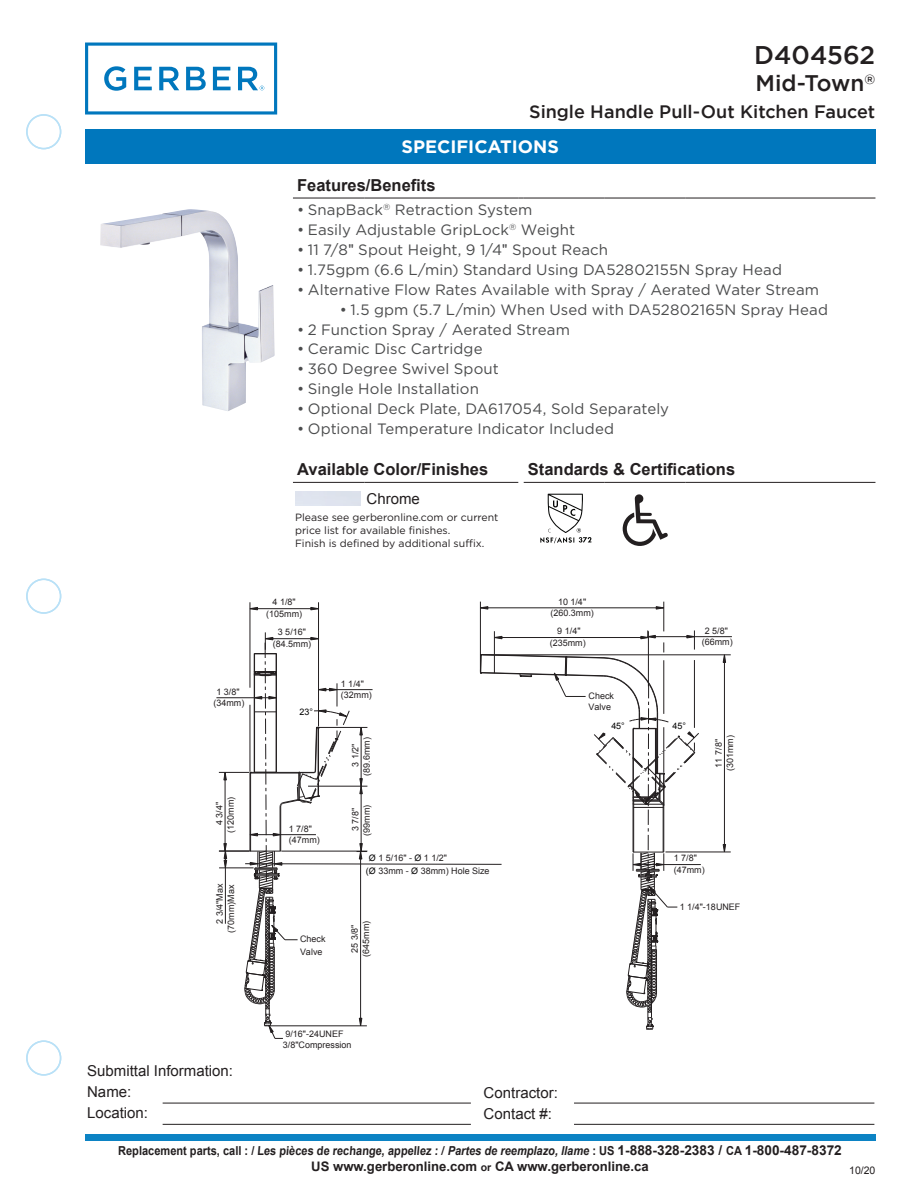
<style>
.page{position:relative;width:918px;height:1188px;background:#fff}
.page>*{position:absolute;margin:0;border:0;box-sizing:border-box;transform-origin:0 0}
.D_title_headline_new{font:500 25.5px "Gotham";color:#231f20}
.D_title_description{font:500 22.5px "Gotham";letter-spacing:-.01em;color:#231f20}
.D_title_description-2{font:500 18px "Gotham";color:#231f20}
.t1{font:700 18px "Gotham";color:#fff}
.t2{font:700 16.5px "Arial";color:#231f20}
.t3{font:15px "Gotham";letter-spacing:.005em;color:#4b4c4d}
.t4{font:15px/21.3px "Arial";color:#231f20}
.t5{font:700 13.2px "Arial";color:#231f20}
.t6{font:700 12.3px "Arial";color:#231f20;scale:.89 1}
.inner_page_Maintenan{font:10.5px/12.6px "Gotham";color:#231f20}
.t7{font:10.5px "Arial";color:#231f20}
.t8{font:9px/11.2px "Arial";letter-spacing:.005em;color:#231f20;text-align:center}
.t9{font:9px "Arial";color:#030303}
.s1{font-family:"Arial"}
.s2{color:#030303}
.s3{font-style:italic}
.s4{font-size:13.65px}
.s5{font-size:10.5px}
</style>
<div class="page">
<div style="left:26px;top:114px;width:35px;height:35px;border:2px solid #b9e1f7;border-radius:50%"></div>
<div style="left:26px;top:1040px;width:35px;height:36px;border:2px solid #b9e1f7;border-radius:50%"></div>
<div style="left:26px;top:579px;width:35px;height:35px;border:2px solid #b9e1f7;border-radius:50%"></div>
<div style="left:85px;top:1135px;width:790px;height:6px;background:#0c83c4"></div>
<svg style="left:85px;top:43px;width:192px;height:72px"></svg>
<hr style="left:163px;top:1103px;width:308px;height:1px;background:#231f20">
<hr style="left:574px;top:1103px;width:300px;height:1px;background:#231f20">
<hr style="left:163px;top:1124px;width:308px;height:1px;background:#231f20">
<hr style="left:574px;top:1124px;width:300px;height:1px;background:#231f20">
<div style="left:85px;top:130px;width:790px;height:34px;background:#0077bd"></div>
<hr style="left:293px;top:198px;width:71px;height:1px;background:#231f20">
<hr style="left:364px;top:198px;width:154px;height:1px;background:#231f20">
<hr style="left:524px;top:198px;width:81px;height:1px;background:#231f20">
<hr style="left:605px;top:198px;width:81px;height:1px;background:#231f20">
<hr style="left:686px;top:198px;width:189px;height:1px;background:#231f20">
<hr style="left:524px;top:482px;width:81px;height:1px;background:#231f20">
<hr style="left:605px;top:482px;width:81px;height:1px;background:#231f20">
<hr style="left:686px;top:482px;width:189px;height:1px;background:#231f20">
<hr style="left:293px;top:482px;width:71px;height:1px;background:#231f20">
<hr style="left:364px;top:482px;width:154px;height:1px;background:#231f20">
<img style="left:100px;top:209px;width:175px;height:202px">
<svg style="left:540px;top:494px;width:51px;height:49px"></svg>
<svg style="left:623px;top:494px;width:45px;height:52px"></svg>
<svg style="left:223px;top:773px;width:4px;height:7px"></svg>
<svg style="left:723px;top:654px;width:3px;height:9px"></svg>
<svg style="left:723px;top:844px;width:3px;height:8px"></svg>
<svg style="left:223px;top:843px;width:4px;height:25px"></svg>
<hr style="left:225px;top:772px;width:1px;height:79px;background:#231f20">
<hr style="left:225px;top:851px;width:1px;height:73px;background:#231f20">
<hr style="left:219px;top:868px;width:35px;height:1px;background:#231f20">
<hr style="left:219px;top:851px;width:31px;height:1px;background:#231f20">
<hr style="left:219px;top:772px;width:30px;height:1px;background:#231f20">
<hr style="left:216px;top:697px;width:60px;height:1px;background:#231f20">
<hr style="left:724px;top:655px;width:1px;height:197px;background:#231f20">
<hr style="left:633px;top:864px;width:68px;height:1px;background:#231f20">
<hr style="left:665px;top:852px;width:66px;height:1px;background:#231f20">
<hr style="left:482px;top:655px;width:249px;height:1px;background:#231f20">
<hr style="left:648px;top:636px;width:84px;height:1px;background:#231f20">
<svg style="left:244px;top:602px;width:455px;height:437px"></svg>
<p class="D_title_headline_new" style="left:754px;top:41px;width:123px">D404562</p>
<p class="D_title_description" style="left:756px;top:70px;width:121px">Mid-Town<sup>®</sup></p>
<p class="D_title_description-2" style="left:529px;top:102px;width:348px">Single Handle Pull-Out Kitchen Faucet</p>
<p class="t1" style="left:402px;top:136px;width:159px">SPECIFICATIONS</p>
<p class="t2" style="left:297px;top:175px;width:140px">Features/Benefits</p>
<p class="t3" style="left:297px;top:201px;width:237px">• SnapBack<sup>®</sup> Retraction System</p>
<p class="t3" style="left:297px;top:221px;width:280px">• Easily Adjustable GripLock<sup>®</sup> Weight</p>
<p class="t3" style="left:297px;top:241px;width:312px">• 11 7/8<span class="s1">"</span> Spout Height, 9 1/4<span class="s1">"</span> Spout Reach</p>
<p class="t3" style="left:297px;top:261px;width:486px">• 1.75gpm (6.6 L/min) Standard Using DA52802155N Spray Head</p>
<p class="t3" style="left:297px;top:281px;width:523px">• Alternative Flow Rates Available with Spray / Aerated Water Stream</p>
<p class="t3" style="left:340px;top:301px;width:490px">• 1.5 gpm (5.7 L/min) When Used with DA52802165N Spray Head</p>
<p class="t3" style="left:297px;top:321px;width:274px">• 2 Function Spray / Aerated Stream</p>
<p class="t3" style="left:297px;top:341px;width:187px">• Ceramic Disc Cartridge</p>
<p class="t3" style="left:297px;top:361px;width:203px">• 360 Degree Swivel Spout</p>
<p class="t3" style="left:297px;top:381px;width:183px">• Single Hole Installation</p>
<p class="t3" style="left:297px;top:401px;width:373px">• Optional Deck Plate, DA617054, Sold Separately</p>
<p class="t3" style="left:297px;top:421px;width:318px">• Optional Temperature Indicator Included</p>
<p class="t2" style="left:297px;top:459px;width:193px">Available Color/Finishes</p>
<p class="t2" style="left:528px;top:459px;width:209px">Standards &amp; Certifications</p>
<p class="t4" style="left:367px;top:488px;width:55px">Chrome</p>
<p class="inner_page_Maintenan" style="left:295px;top:511px;width:205px">Please see gerberonline.com or current price list for available finishes.</p>
<p class="inner_page_Maintenan" style="left:295px;top:536px;width:191px">Finish is defined by additional suffix.</p>
<p class="t8" style="left:266px;top:597px;width:37px">4 1/8" (105mm)</p>
<p class="t8" style="left:213px;top:686px;width:32px">1 3/8" (34mm)</p>
<p class="t8" style="left:273px;top:627px;width:40px">3 5/16" (84.5mm)</p>
<p class="t9" style="left:300px;top:706px;width:15px">23°</p>
<p class="t8" style="left:341px;top:678px;width:32px;text-align:left">1 1/4" (32mm)</p>
<p class="t8" style="left:350px;top:776px;width:40px;rotate:-90deg">3 1/2" (89.6mm)</p>
<p class="t8" style="left:214px;top:833px;width:37px;rotate:-90deg">4 3/4" (120mm)</p>
<p class="t8" style="left:350px;top:836px;width:32px;rotate:-90deg">3 7/8" (99mm)</p>
<p class="t8" style="left:289px;top:823px;width:32px;text-align:left">1 7/8" (47mm)</p>
<p class="t8" style="left:214px;top:933px;width:51px;text-align:right;rotate:-90deg">2 3/4"Max (70mm)Max</p>
<p class="t8" style="left:300px;top:933px;width:27px;line-height:12.6px;text-align:left">Check<br>Valve</p>
<p class="t8" style="left:366px;top:852px;width:125px;line-height:12.9px;text-align:left;text-indent:3px"><span class="s2">Ø</span> 1 5/16" - <span class="s2">Ø</span> 1 1/2"<br><span class="s2">(Ø</span> 33mm - <span class="s2">Ø</span> 38mm) Hole Size</p>
<p class="t8" style="left:349px;top:957px;width:37px;rotate:-90deg">25 3/8" (645mm)</p>
<p class="t8" style="left:283px;top:1028px;width:70px;text-align:left">9/16"-24UNEF<br>3/8"Compression</p>
<p class="t8" style="left:550px;top:596px;width:45px">10 1/4" (260.3mm)</p>
<p class="t8" style="left:550px;top:626px;width:38px">9 1/4" (235mm)</p>
<p class="t8" style="left:702px;top:625px;width:32px">2 5/8" (66mm)</p>
<p class="t8" style="left:589px;top:691px;width:27px;line-height:10.8px;text-align:left">Check<br>Valve</p>
<p class="t9" style="left:611px;top:720px;width:15px">45°</p>
<p class="t9" style="left:672px;top:720px;width:15px">45°</p>
<p class="t8" style="left:713px;top:771px;width:38px;rotate:-90deg">11 7/8" (301mm)</p>
<p class="t8" style="left:674px;top:853px;width:32px;text-align:left">1 7/8" (47mm)</p>
<p class="t8" style="left:680px;top:901px;width:62px">1 1/4"-18UNEF</p>
<p class="t4" style="left:87px;top:1060px;width:147px">Submittal Information:<br>Name:</p>
<p class="t4" style="left:484px;top:1082px;width:76px">Contractor:</p>
<p class="t4" style="left:87px;top:1102px;width:62px">Location:</p>
<p class="t4" style="left:484px;top:1103px;width:70px">Contact #:</p>
<p class="t6" style="left:118px;top:1143px;width:815px">Replacement parts, call : / Les pièces de rechange, appellez : / <span class="s3">Partes de reemplazo, llame</span> : US <span class="s4">1-888-328-2383 /</span> CA <span class="s4">1-800-487-8372</span></p>
<p class="t5" style="left:311px;top:1158px;width:339px">US www.gerberonline.com <span class="s5">or</span> CA www.gerberonline.ca</p>
<p class="t7" style="left:849px;top:1163px;width:28px">10/20</p>
</div>
